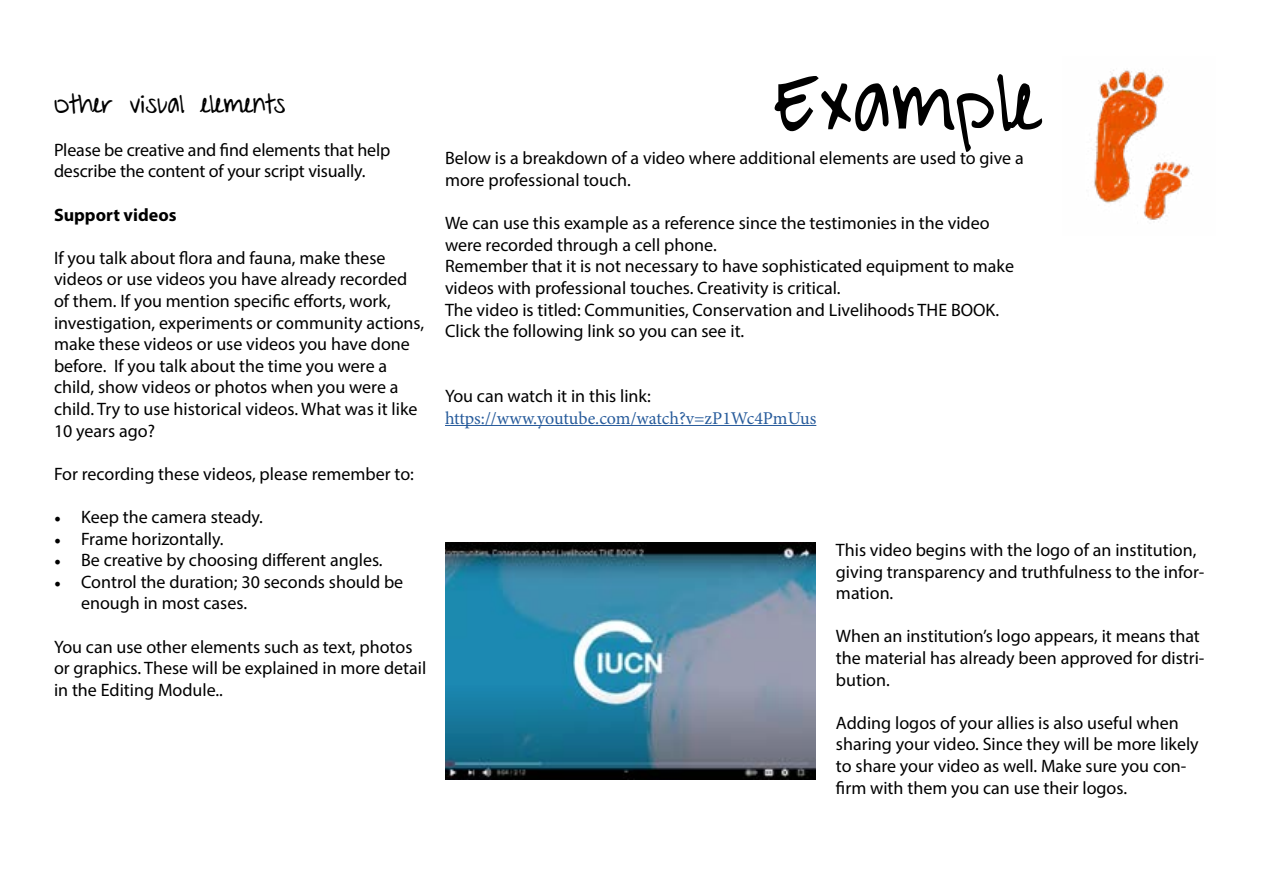
<style>
.page{position:relative;width:1263px;height:893px;background:#fff}
.page>*{position:absolute;margin:0;border:0;box-sizing:border-box;transform-origin:0 0}
.t1{font:103.5px "A Hundred Miles";color:#000}
.t2{font:33px "A Hundred Miles";color:#000}
.t3{font:18px/21.6px "Myriad Pro";color:#000}
.t4{font:18px "Minion Pro";letter-spacing:-.005em;color:#275b9b}
.t5{font:700 18px "Myriad Pro";color:#000}
.s1{font-family:"Minion Pro"}
</style>
<div class="page">
<img style="left:1094px;top:70px;width:98px;height:150px">
<hr style="left:445px;top:425px;width:371px;height:1px;background:#275b9b">
<img style="left:445px;top:542px;width:370px;height:237px">
<h2 class="t2" style="left:54px;top:85px;width:233px">Other visual elements</h2>
<p class="t3" style="left:54px;top:139px;width:338px">Please be creative and find elements that help describe the content of your script visually.</p>
<p class="t5" style="left:54px;top:203px;width:124px">Support videos</p>
<p class="t3" style="left:54px;top:247px;width:372px">If you talk about flora and fauna, make these videos or use videos you have already recorded of them. If you mention specific efforts, work, investigation, experiments or community actions, make these videos or use videos you have done before. If you talk about the time you were a child, show videos or photos when you were a child. Try to use historical videos. What was it like 10 years ago?</p>
<p class="t3" style="left:54px;top:463px;width:361px">For recording these videos, please remember to:</p>
<p class="t3" style="left:54px;top:506px;width:211px"><span class="s1">•</span> Keep the camera steady.</p>
<p class="t3" style="left:54px;top:527px;width:171px"><span class="s1">•</span> Frame horizontally.</p>
<p class="t3" style="left:54px;top:549px;width:330px"><span class="s1">•</span> Be creative by choosing different angles.</p>
<p class="t3" style="left:81px;top:571px;width:324px;text-indent:-27px"><span class="s1">•</span> Control the duration; 30 seconds should be enough in most cases.</p>
<p class="t3" style="left:54px;top:635px;width:374px">You can use other elements such as text, photos or graphics. These will be explained in more detail in the Editing Module..</p>
<h1 class="t1" style="left:773px;top:45px;width:268px">Example</h1>
<p class="t3" style="left:445px;top:147px;width:580px">Below is a breakdown of a video where additional elements are used to give a more professional touch.</p>
<p class="t3" style="left:445px;top:212px;width:571px">We can use this example as a reference since the testimonies in the video were recorded through a cell phone.<br>Remember that it is not necessary to have sophisticated equipment to make videos with professional touches. Creativity is critical.<br>The video is titled: Communities, Conservation and Livelihoods THE BOOK.<br>Click the following link so you can see it.</p>
<p class="t3" style="left:445px;top:385px;width:207px">You can watch it in this link:</p>
<p class="t4" style="left:445px;top:406px;width:373px">https://www.youtube.com/watch?v=zP1Wc4PmUus</p>
<p class="t3" style="left:836px;top:539px;width:370px">This video begins with the logo of an institution, giving transparency and truthfulness to the infor&shy;mation.</p>
<p class="t3" style="left:836px;top:625px;width:370px">When an institution’s logo appears, it means that the material has already been approved for distri&shy;bution.</p>
<p class="t3" style="left:836px;top:712px;width:364px">Adding logos of your allies is also useful when sharing your video. Since they will be more likely to share your video as well. Make sure you con&shy;firm with them you can use their logos.</p>
</div>
